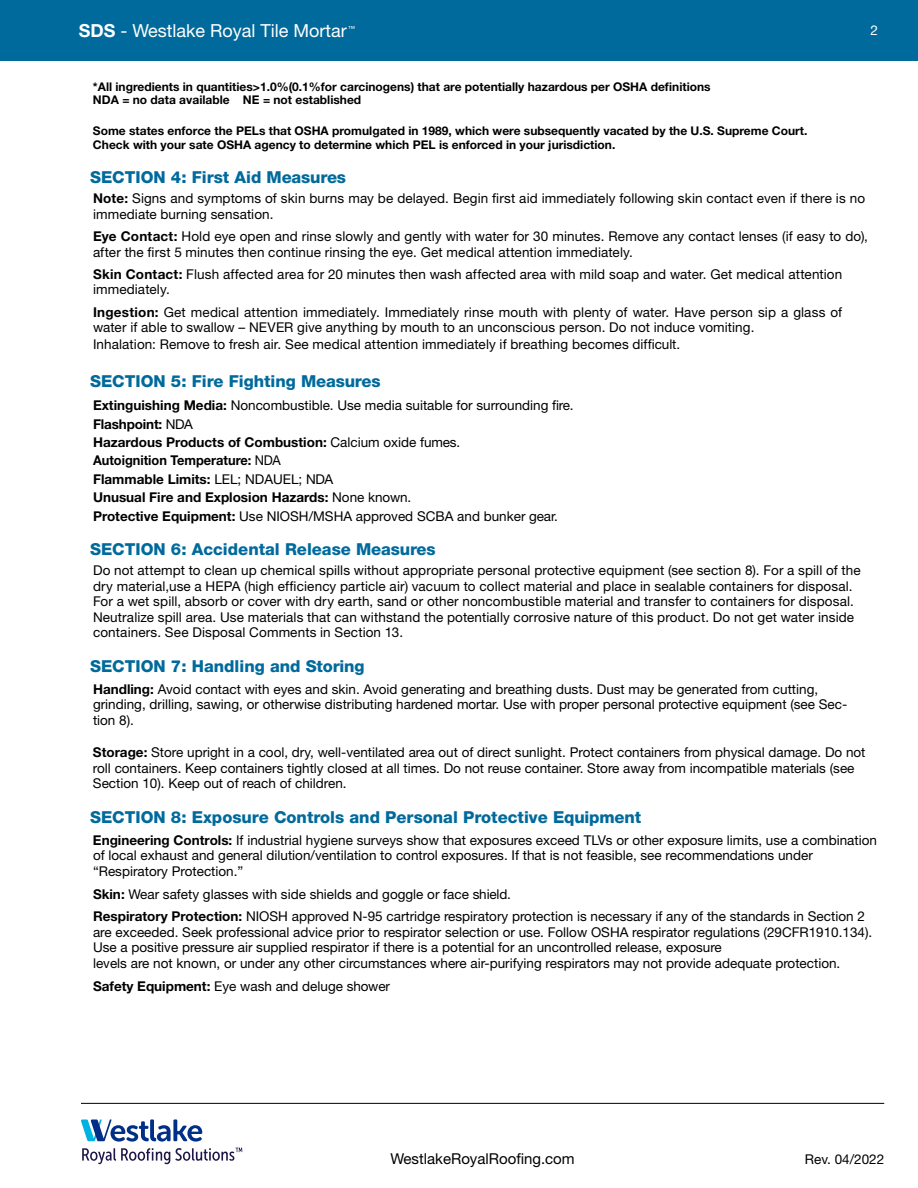
<style>
.page{position:relative;width:918px;height:1188px;background:#fff}
.page>*{position:absolute;margin:0;border:0;box-sizing:border-box;transform-origin:0 0}
.t1{font:18px "Helvetica Neue LT Std";color:#fff}
.t2{font:800 16.5px "Helvetica Neue LT Pro";color:#016a9c}
.t3{font:15px "Helvetica Neue LT Std";color:#000}
.t4{font:13.5px/15.6px "Helvetica Neue LT Pro";color:#000}
.t5{font:13.5px/15.5px "Helvetica Neue LT Std";letter-spacing:.01em;color:#000}
.t6{font:700 13.5px/18.5px "Helvetica Neue LT Pro";color:#000}
.t7{font:13.5px "Helvetica Neue LT Std";color:#fff}
.t8{font:700 12px/13.8px "Helvetica Neue LT Pro";color:#000}
.t9{font:7.05px "Helvetica Neue LT Std";color:#fff}
.s1{font-weight:700}
.s2{font-weight:400}
</style>
<div class="page">
<div style="left:0;top:0;width:918px;height:60px;background:#016a9c"></div>
<hr style="left:81px;top:1103px;width:803px;height:1px;background:#000">
<svg style="left:81px;top:1119px;width:121px;height:23px"></svg>
<svg style="left:82px;top:1148px;width:160px;height:16px"></svg>
<h1 class="t1" style="left:79px;top:20px;width:270px"><span class="s1">SDS</span> - Westlake Royal Tile Mortar</h1>
<p class="t9" style="left:348px;top:24px;width:8px">™</p>
<p class="t7" style="left:871px;top:22px;width:9px">2</p>
<p class="t8" style="left:93px;top:79px;width:619px">*All ingredients in quantities&gt;1.0%(0.1%for carcinogens) that are potentially hazardous per OSHA definitions<br>NDA = no data available NE = not established</p>
<p class="t8" style="left:93px;top:123px;width:716px">Some states enforce the PELs that OSHA promulgated in 1989, which were subsequently vacated by the U.S. Supreme Court.<br>Check with your sate OSHA agency to determine which PEL is enforced in your jurisdiction.</p>
<p class="t2" style="left:90px;top:167px;width:258px">SECTION 4: First Aid Measures</p>
<p class="t5" style="left:93px;top:191px;width:774px"><span class="s1">Note:</span> Signs and symptoms of skin burns may be delayed. Begin first aid immediately following skin contact even if there is no immediate burning sensation.</p>
<p class="t5" style="left:93px;top:228px;width:777px"><span class="s1">Eye Contact:</span> Hold eye open and rinse slowly and gently with water for 30 minutes. Remove any contact lenses (if easy to do), after the first 5 minutes then continue rinsing the eye. Get medical attention immediately.</p>
<p class="t5" style="left:93px;top:266px;width:751px"><span class="s1">Skin Contact:</span> Flush affected area for 20 minutes then wash affected area with mild soap and water. Get medical attention immediately.</p>
<p class="t5" style="left:93px;top:304px;width:751px;line-height:16px"><span class="s1">Ingestion:</span> Get medical attention immediately. Immediately rinse mouth with plenty of water. Have person sip a glass of water if able to swallow – NEVER give anything by mouth to an unconscious person. Do not induce vomiting.<br>Inhalation: Remove to fresh air. See medical attention immediately if breathing becomes difficult.</p>
<p class="t2" style="left:90px;top:372px;width:292px">SECTION 5: Fire Fighting Measures</p>
<p class="t6" style="left:93px;top:396px;width:482px">Extinguishing Media: <span class="s2">Noncombustible. Use media suitable for surrounding fire.<br></span>Flashpoint: <span class="s2">NDA<br></span>Hazardous Products of Combustion: <span class="s2">Calcium oxide fumes.<br></span>Autoignition Temperature: <span class="s2">NDA<br></span>Flammable Limits: <span class="s2">LEL; NDAUEL; NDA<br></span>Unusual Fire and Explosion Hazards: <span class="s2">None known.<br></span>Protective Equipment: <span class="s2">Use NIOSH/MSHA approved SCBA and bunker gear.</span></p>
<p class="t2" style="left:90px;top:539px;width:347px">SECTION 6: Accidental Release Measures</p>
<p class="t5" style="left:93px;top:563px;width:769px">Do not attempt to clean up chemical spills without appropriate personal protective equipment (see section 8). For a spill of the dry material,use a HEPA (high efficiency particle air) vacuum to collect material and place in sealable containers for disposal.<br>For a wet spill, absorb or cover with dry earth, sand or other noncombustible material and transfer to containers for disposal.<br>Neutralize spill area. Use materials that can withstand the potentially corrosive nature of this product. Do not get water inside containers. See Disposal Comments in Section 13.</p>
<p class="t2" style="left:90px;top:656px;width:276px">SECTION 7: Handling and Storing</p>
<p class="t4" style="left:93px;top:681px;width:756px"><span class="s1">Handling:</span> Avoid contact with eyes and skin. Avoid generating and breathing dusts. Dust may be generated from cutting, grinding, drilling, sawing, or otherwise distributing hardened mortar. Use with proper personal protective equipment (see Sec&shy;tion 8).</p>
<p class="t4" style="left:93px;top:745px;width:774px"><span class="s1">Storage:</span> Store upright in a cool, dry, well-ventilated area out of direct sunlight. Protect containers from physical damage. Do not roll containers. Keep containers tightly closed at all times. Do not reuse container. Store away from incompatible materials (see<br>Section 10). Keep out of reach of children.</p>
<p class="t2" style="left:90px;top:807px;width:553px">SECTION 8: Exposure Controls and Personal Protective Equipment</p>
<p class="t4" style="left:93px;top:832px;width:786px"><span class="s1">Engineering Controls:</span> If industrial hygiene surveys show that exposures exceed TLVs or other exposure limits, use a combination of local exhaust and general dilution/ventilation to control exposures. If that is not feasible, see recommendations under “Respiratory Protection.”</p>
<p class="t4" style="left:93px;top:883px;width:773px;line-height:22.4px"><span class="s1">Skin:</span> Wear safety glasses with side shields and goggle or face shield.<br><span class="s1">Respiratory Protection:</span> NIOSH approved N-95 cartridge respiratory protection is necessary if any of the standards in Section 2</p>
<p class="t4" style="left:93px;top:924px;width:781px">are exceeded. Seek professional advice prior to respirator selection or use. Follow OSHA respirator regulations (29CFR1910.134).<br>Use a positive pressure air supplied respirator if there is a potential for an uncontrolled release, exposure<br>levels are not known, or under any other circumstances where air-purifying respirators may not provide adequate protection.</p>
<p class="t4" style="left:93px;top:978px;width:298px"><span class="s1">Safety Equipment:</span> Eye wash and deluge shower</p>
<p class="t3" style="left:391px;top:1150px;width:186px">WestlakeRoyalRoofing.com</p>
<p class="t5" style="left:805px;top:1152px;width:81px">Rev. 04/2022</p>
</div>
